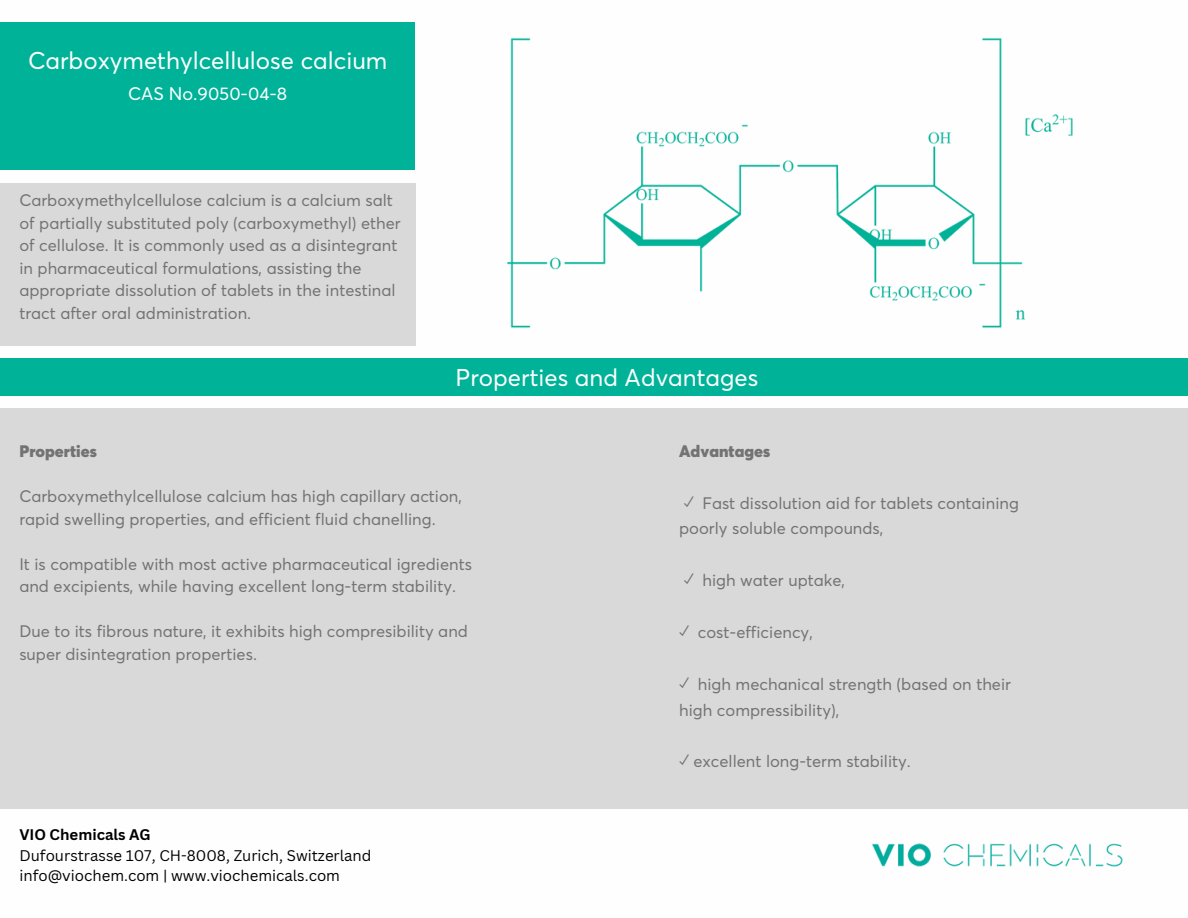
<style>
.page{position:relative;width:1188px;height:918px;background:#fff}
.page>*{position:absolute;margin:0;border:0;box-sizing:border-box;transform-origin:0 0}
.t1{font:24px "Averta";color:#fff}
.t2{font:18px "Averta";color:#fff}
.t3{font:16.5px/22.5px "Averta";color:#737373}
.t4{font:900 16.5px "Averta";color:#737373}
.t5{font:15px/20.2px "Canva Sans";color:#000}
.t6{font:700 15px "Canva Sans";color:#000}
</style>
<div class="page">
<div style="left:0;top:22px;width:415px;height:147px;background:#00b398"></div>
<div style="left:0;top:359px;width:1188px;height:37px;background:#00b398"></div>
<div style="left:0;top:409px;width:1188px;height:400px;background:#d9d9d9"></div>
<img style="left:871px;top:843px;width:252px;height:24px">
<div style="left:0;top:183px;width:415px;height:162px;background:#d9d9d9"></div>
<img style="left:507px;top:38px;width:566px;height:290px">
<h1 class="t1" style="left:28px;top:45px;width:361px">Carboxymethylcellulose calcium</h1>
<p class="t2" style="left:128px;top:83px;width:161px">CAS No.9050-04-8</p>
<p class="t3" style="left:19px;top:189px;width:383px">Carboxymethylcellulose calcium is a calcium salt of partially substituted poly (carboxymethyl) ether of cellulose. It is commonly used as a disintegrant in pharmaceutical formulations, assisting the appropriate dissolution of tablets in the intestinal tract after oral administration.</p>
<h1 class="t1" style="left:456px;top:362px;width:304px">Properties and Advantages</h1>
<p class="t4" style="left:19px;top:441px;width:79px">Properties</p>
<p class="t3" style="left:19px;top:485px;width:444px">Carboxymethylcellulose calcium has high capillary action, rapid swelling properties, and efficient fluid chanelling.</p>
<p class="t3" style="left:19px;top:552px;width:454px">It is compatible with most active pharmaceutical igredients and excipients, while having excellent long-term stability.</p>
<p class="t3" style="left:19px;top:620px;width:450px">Due to its fibrous nature, it exhibits high compresibility and super disintegration properties.</p>
<p class="t6" style="left:19px;top:824px;width:133px">VIO Chemicals AG</p>
<p class="t5" style="left:19px;top:845px;width:354px">Dufourstrasse 107, CH-8008, Zurich, Switzerland info@viochem.com | www.viochemicals.com</p>
<p class="t4" style="left:679px;top:441px;width:93px">Advantages</p>
<p class="t3" style="left:679px;top:490px;width:341px;line-height:25.8px">✓ Fast dissolution aid for tablets containing poorly soluble compounds,</p>
<p class="t3" style="left:684px;top:569px;width:163px">✓ high water uptake,</p>
<p class="t3" style="left:679px;top:621px;width:135px">✓ cost-efficiency,</p>
<p class="t3" style="left:679px;top:671px;width:333px;line-height:25.8px">✓ high mechanical strength (based on their high compressibility),</p>
<p class="t3" style="left:679px;top:750px;width:233px">✓ excellent long-term stability.</p>
</div>
